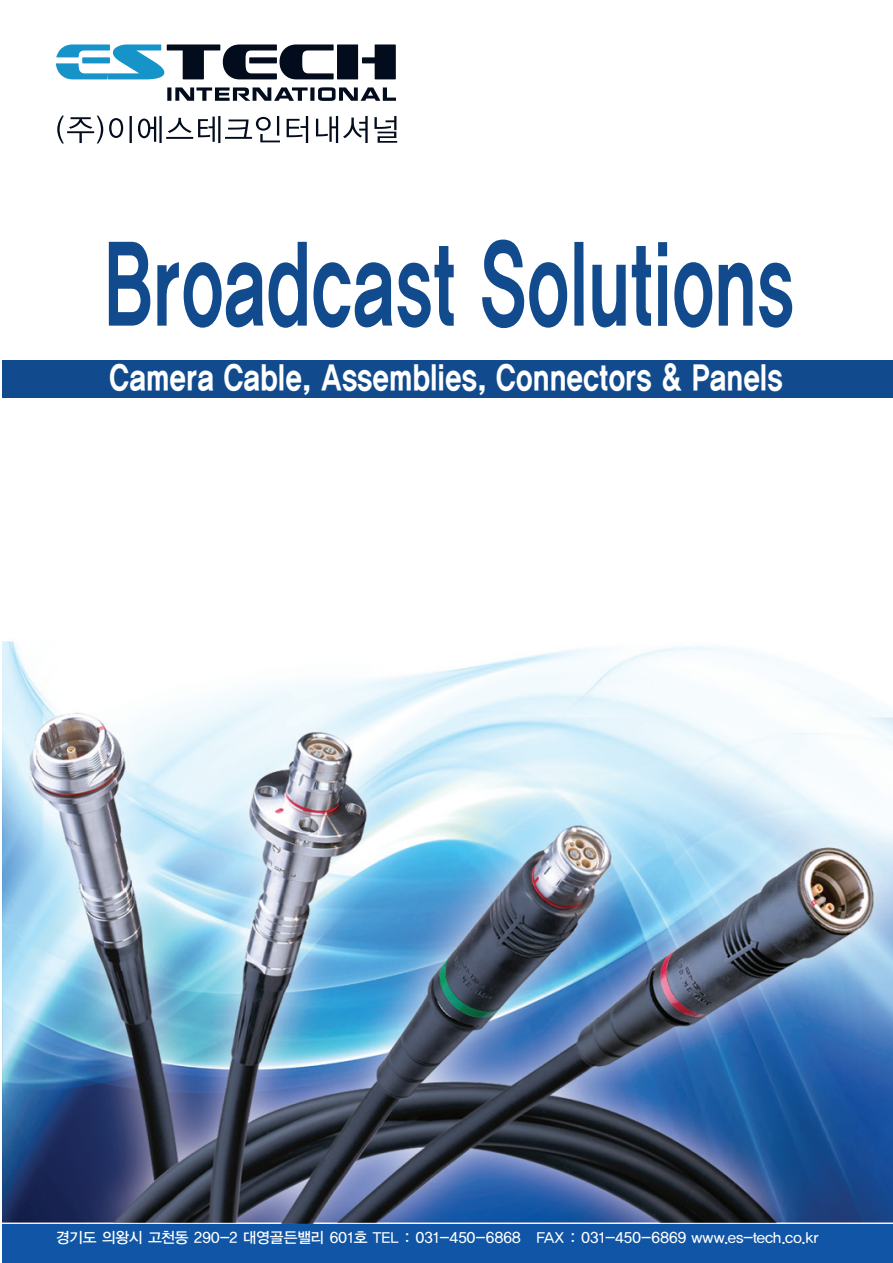
<style>
.page{position:relative;width:893px;height:1263px;background:#fff}
.page>*{position:absolute;margin:0;border:0;box-sizing:border-box;transform-origin:0 0}
.t1{font:111.45px "YDIYGO350";color:#114b8d;scale:.63 1}
.t2{font:35.25px "YDIYGO360";color:#fff;scale:.78 1}
.t3{font:15px "YDIYGO330";color:#fff}
</style>
<div class="page">
<div style="left:3px;top:1224px;width:890px;height:39px;background:#1156a6"></div>
<div style="left:3px;top:360px;width:890px;height:37px;background:#114b8d"></div>
<img style="left:3px;top:641px;width:890px;height:582px">
<svg style="left:57px;top:116px;width:340px;height:27px"></svg>
<svg style="left:56px;top:44px;width:340px;height:35px"></svg>
<div style="left:362px;top:57px;width:28px;height:6px;background:#030c1d"></div>
<svg style="left:167px;top:87px;width:229px;height:14px"></svg>
<p class="t1" style="left:104px;top:226px;width:1097px">Broadcast Solutions</p>
<p class="t2" style="left:109px;top:357px;width:865px">Camera Cable, Assemblies, Connectors &amp; Panels</p>
<p class="t3" style="left:56px;top:1229px;width:764px">경기도 의왕시 고천동 290-2 대영골든밸리 601호 TEL : 031-450-6868 FAX : 031-450-6869 www.es-tech.co.kr</p>
</div>
